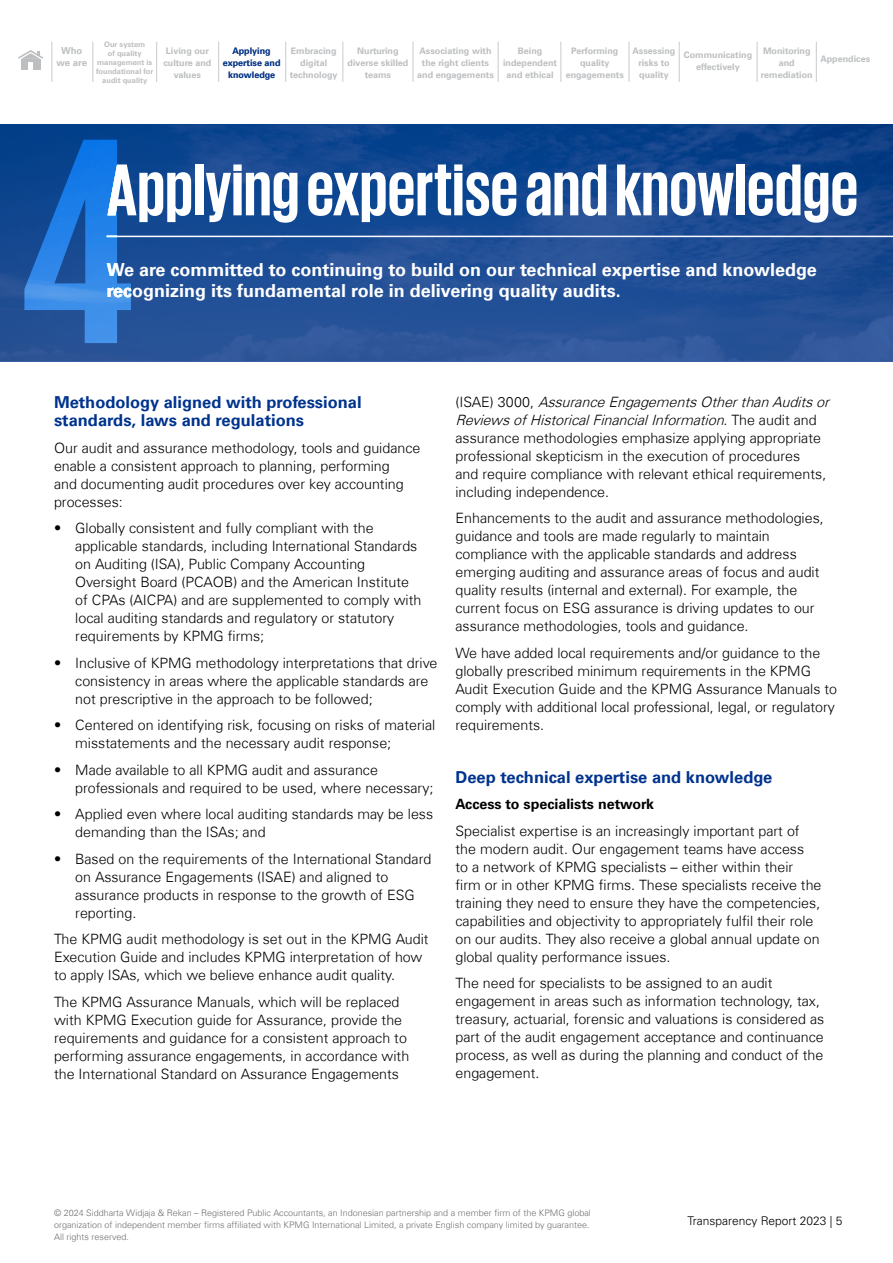
<style>
.page{position:relative;width:893px;height:1263px;background:#fff}
.page>*{position:absolute;margin:0;border:0;box-sizing:border-box;transform-origin:0 0}
.t1{font:700 300px "KPMG";color:#fff}
.t2{font:700 75px "KPMG";color:#fff}
.t3{font:700 18px/21.6px "Universfor KPMG";color:#fff}
.t4{font:700 16.5px/18px "Universfor KPMG";color:#00338d}
.t5{font:300 14.25px/18px "Universfor KPMG";color:#000}
.t6{font:700 14.25px "Universfor KPMG";color:#000}
.t7{font:300 12px "Univers LT Std";color:#000}
.t8{font:700 9.6px/12px "Universfor KPMG";color:#bcbec0;text-align:center}
.t9{font:700 9px/12px "Universfor KPMG";color:#bcbec0;text-align:center}
.t10{font:300 9px/12px "Universfor KPMG";color:#6d6e71}
.t11{font:700 9px/12px "Universfor KPMG";color:#00338d;text-align:center}
.t12{font:700 7.5px/9px "Universfor KPMG";color:#bcbec0;text-align:center}
.s1{font-style:italic}
</style>
<div class="page">
<svg style="left:18px;top:50px;width:25px;height:20px"></svg>
<hr style="left:51px;top:42px;width:1px;height:40px;background:#d1d3d4">
<hr style="left:92px;top:42px;width:1px;height:40px;background:#d1d3d4">
<hr style="left:156px;top:42px;width:1px;height:40px;background:#d1d3d4">
<hr style="left:218px;top:42px;width:1px;height:40px;background:#d1d3d4">
<hr style="left:285px;top:42px;width:1px;height:40px;background:#d1d3d4">
<hr style="left:342px;top:42px;width:1px;height:40px;background:#d1d3d4">
<hr style="left:412px;top:42px;width:2px;height:40px;background:#d1d3d4">
<hr style="left:498px;top:42px;width:1px;height:40px;background:#d1d3d4">
<hr style="left:560px;top:42px;width:1px;height:40px;background:#d1d3d4">
<hr style="left:628px;top:42px;width:2px;height:40px;background:#d1d3d4">
<hr style="left:679px;top:42px;width:1px;height:40px;background:#d1d3d4">
<hr style="left:756px;top:42px;width:2px;height:40px;background:#d1d3d4">
<hr style="left:816px;top:42px;width:1px;height:40px;background:#d1d3d4">
<svg style="left:0;top:124px;width:892px;height:237px;background:#1b4b92"></svg>
<hr style="left:107px;top:236px;width:786px;height:1px;background:#fff">
<p class="t12" style="left:96px;top:40px;width:59px">Our system<br>of quality management is foundational for audit quality</p>
<p class="t8" style="left:57px;top:45px;width:32px">Who we are</p>
<p class="t9" style="left:163px;top:45px;width:50px">Living our culture and values</p>
<p class="t9" style="left:290px;top:45px;width:49px">Embracing digital technology</p>
<p class="t9" style="left:348px;top:45px;width:62px">Nurturing diverse skilled teams</p>
<p class="t9" style="left:417px;top:45px;width:78px">Associating with the right clients and engagements</p>
<p class="t9" style="left:503px;top:45px;width:56px">Being independent and ethical</p>
<p class="t9" style="left:566px;top:45px;width:60px">Performing quality engagements</p>
<p class="t9" style="left:633px;top:45px;width:44px">Assessing risks to quality</p>
<p class="t9" style="left:684px;top:49px;width:70px">Communicating effectively</p>
<p class="t9" style="left:761px;top:45px;width:53px">Monitoring and remediation</p>
<p class="t9" style="left:820px;top:53px;width:51px">Appendices</p>
<p class="t11" style="left:223px;top:45px;width:59px">Applying expertise and knowledge</p>
<h1 class="t1" style="left:20px;top:91px;width:119px">4</h1>
<h2 class="t2" style="left:107px;top:152px;width:753px">Applying expertise and knowledge</h2>
<p class="t3" style="left:107px;top:258px;width:711px">We are committed to continuing to build on our technical expertise and knowledge recognizing its fundamental role in delivering quality audits.</p>
<p class="t4" style="left:54px;top:393px;width:309px">Methodology aligned with professional standards, laws and regulations</p>
<p class="t5" style="left:54px;top:439px;width:368px">Our audit and assurance methodology, tools and guidance enable a consistent approach to planning, performing<br>and documenting audit procedures over key accounting processes:</p>
<p class="t5" style="left:75px;top:519px;width:348px;text-indent:-21px">• Globally consistent and fully compliant with the applicable standards, including International Standards on Auditing (ISA), Public Company Accounting Oversight Board (PCAOB) and the American Institute of CPAs (AICPA) and are supplemented to comply with local auditing standards and regulatory or statutory requirements by KPMG firms;</p>
<p class="t5" style="left:75px;top:654px;width:364px;text-indent:-21px">• Inclusive of KPMG methodology interpretations that drive consistency in areas where the applicable standards are not prescriptive in the approach to be followed;</p>
<p class="t5" style="left:75px;top:716px;width:362px;text-indent:-21px">• Centered on identifying risk, focusing on risks of material misstatements and the necessary audit response;</p>
<p class="t5" style="left:75px;top:761px;width:360px;text-indent:-21px">• Made available to all KPMG audit and assurance professionals and required to be used, where necessary;</p>
<p class="t5" style="left:75px;top:805px;width:359px;text-indent:-21px">• Applied even where local auditing standards may be less demanding than the ISAs; and</p>
<p class="t5" style="left:75px;top:850px;width:358px;text-indent:-21px">• Based on the requirements of the International Standard on Assurance Engagements (ISAE) and aligned to assurance products in response to the growth of ESG reporting.</p>
<p class="t5" style="left:54px;top:930px;width:376px">The KPMG audit methodology is set out in the KPMG Audit<br>Execution Guide and includes KPMG interpretation of how to apply ISAs, which we believe enhance audit quality.</p>
<p class="t5" style="left:54px;top:993px;width:357px">The KPMG Assurance Manuals, which will be replaced with KPMG Execution guide for Assurance, provide the requirements and guidance for a consistent approach to performing assurance engagements, in accordance with the International Standard on Assurance Engagements</p>
<p class="t5" style="left:455px;top:393px;width:380px">( I S A E ) 3 0 0 0 , <span class="s1">AssuranceEngagementsOtherthanAuditsor ReviewsofHistoricalFinancialInformation</span>. T h e a u d i t a n d assurance methodologies emphasize applying appropriate professional skepticism in the execution of procedures<br>and require compliance with relevant ethical requirements, including independence.</p>
<p class="t5" style="left:455px;top:509px;width:370px">Enhancements to the audit and assurance methodologies, guidance and tools are made regularly to maintain compliance with the applicable standards and address emerging auditing and assurance areas of focus and audit quality results (internal and external). For example, the current focus on ESG assurance is driving updates to our assurance methodologies, tools and guidance.</p>
<p class="t5" style="left:455px;top:643px;width:383px">We have added local requirements and/or guidance to the globally prescribed minimum requirements in the KPMG Audit Execution Guide and the KPMG Assurance Manuals to comply with additional local professional, legal, or regulatory requirements.</p>
<p class="t4" style="left:455px;top:768px;width:318px">Deep technical expertise and knowledge</p>
<p class="t6" style="left:455px;top:796px;width:200px">Access to specialists network</p>
<p class="t5" style="left:455px;top:822px;width:368px">Specialist expertise is an increasingly important part of the modern audit. Our engagement teams have access<br>to a network of KPMG specialists – either within their firm or in other KPMG firms. These specialists receive the training they need to ensure they have the competencies, capabilities and objectivity to appropriately fulfil their role on our audits. They also receive a global annual update on global quality performance issues.</p>
<p class="t5" style="left:455px;top:974px;width:370px">The need for specialists to be assigned to an audit engagement in areas such as information technology, tax, treasury, actuarial, forensic and valuations is considered as part of the audit engagement acceptance and continuance process, as well as during the planning and conduct of the engagement.</p>
<p class="t10" style="left:54px;top:1206px;width:538px">© 2024 Siddharta Widjaja &amp; Rekan – Registered Public Accountants, an Indonesian partnership and a member firm of the KPMG global organization of independent member firms affiliated with KPMG International Limited, a private English company limited by guarantee.<br>All rights reserved.</p>
<p class="t7" style="left:687px;top:1213px;width:157px">Transparency Report 2023 | 5</p>
</div>
